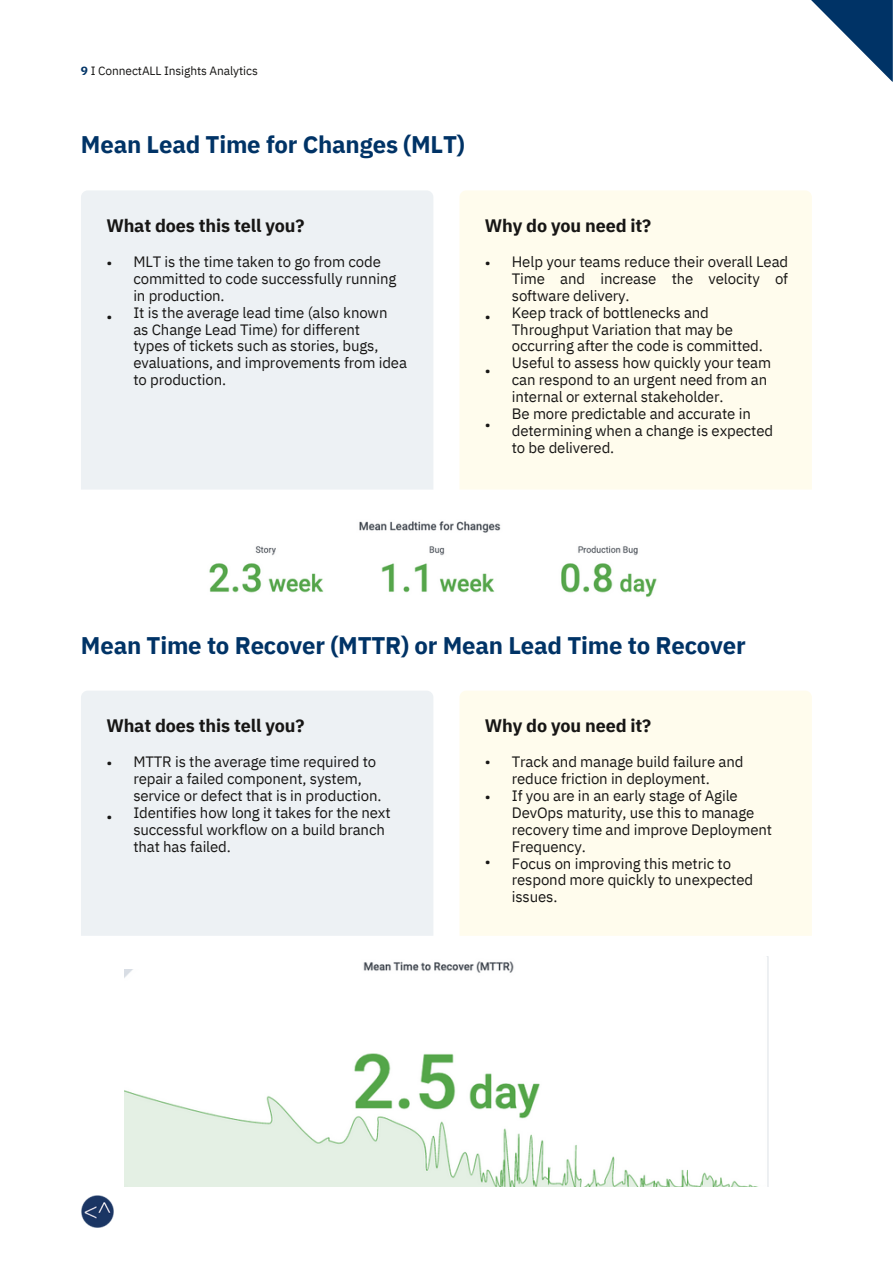
<style>
.page{position:relative;width:893px;height:1264px;background:#fff}
.page>*{position:absolute;margin:0;border:0;box-sizing:border-box;transform-origin:0 0}
.t1{font:700 24px "IBM Plex Sans";letter-spacing:-.01em;color:#036}
.t2{font:700 18px "IBM Plex Sans";letter-spacing:-.01em;color:#171615}
.t3{font:15px/16.8px "IBM Plex Sans";letter-spacing:-.01em;color:#171615}
.t4{font:12px "IBM Plex Sans";letter-spacing:-.01em;color:#171615}
.s1{font-weight:700;color:#036}
</style>
<div class="page">
<img style="left:81px;top:1195px;width:32px;height:32px">
<svg style="left:811px;top:0;width:81px;height:82px"></svg>
<img style="left:124px;top:956px;width:644px;height:230px">
<div style="left:81px;top:190px;width:352px;height:299px;background:#edf1f4"></div>
<div style="left:81px;top:691px;width:352px;height:244px;background:#edf1f4"></div>
<div style="left:460px;top:190px;width:351px;height:299px;background:#fffced"></div>
<div style="left:460px;top:691px;width:351px;height:244px;background:#fffced"></div>
<div style="left:113px;top:940px;width:36px;height:28px;background:#fff"></div>
<img style="left:209px;top:521px;width:448px;height:76px">
<p class="t4" style="left:81px;top:63px;width:178px"><span class="s1">9</span> І ConnectALL Insights Analytics</p>
<h1 class="t1" style="left:81px;top:129px;width:385px">Mean Lead Time for Changes (MLT)</h1>
<p class="t2" style="left:106px;top:213px;width:200px">What does this tell you?</p>
<p class="t2" style="left:485px;top:213px;width:168px">Why do you need it?</p>
<p class="t3" style="left:106px;top:254px;width:7px">•</p>
<p class="t3" style="left:106px;top:308px;width:7px">•</p>
<p class="t3" style="left:133px;top:253px;width:275px">MLT is the time taken to go from code committed to code successfully running in production.<br>It is the average lead time (also known<br>as Change Lead Time) for different<br>types of tickets such as stories, bugs, evaluations, and improvements from idea to production.</p>
<p class="t3" style="left:485px;top:254px;width:7px">•</p>
<p class="t3" style="left:485px;top:308px;width:7px">•</p>
<p class="t3" style="left:485px;top:362px;width:7px">•</p>
<p class="t3" style="left:485px;top:416px;width:7px">•</p>
<p class="t3" style="left:512px;top:253px;width:278px">Help your teams reduce their overall Lead<br>Time and increase the velocity of software delivery.<br>Keep track of bottlenecks and<br>Throughput Variation that may be occurring after the code is committed.<br>Useful to assess how quickly your team can respond to an urgent need from an internal or external stakeholder.<br>Be more predictable and accurate in determining when a change is expected to be delivered.</p>
<h1 class="t1" style="left:81px;top:629px;width:666px">Mean Time to Recover (MTTR) or Mean Lead Time to Recover</h1>
<p class="t2" style="left:106px;top:713px;width:200px">What does this tell you?</p>
<p class="t2" style="left:485px;top:713px;width:168px">Why do you need it?</p>
<p class="t3" style="left:106px;top:754px;width:7px">•</p>
<p class="t3" style="left:106px;top:808px;width:7px">•</p>
<p class="t3" style="left:133px;top:753px;width:259px">MTTR is the average time required to repair a failed component, system, service or defect that is in production.<br>Identifies how long it takes for the next successful workflow on a build branch that has failed.</p>
<p class="t3" style="left:485px;top:753px;width:7px">•</p>
<p class="t3" style="left:485px;top:788px;width:7px">•</p>
<p class="t3" style="left:485px;top:853px;width:7px">•</p>
<p class="t3" style="left:512px;top:753px;width:262px">Track and manage build failure and reduce friction in deployment.<br>If you are in an early stage of Agile<br>DevOps maturity, use this to manage recovery time and improve Deployment<br>Frequency.<br>Focus on improving this metric to respond more quickly to unexpected issues.</p>
</div>
